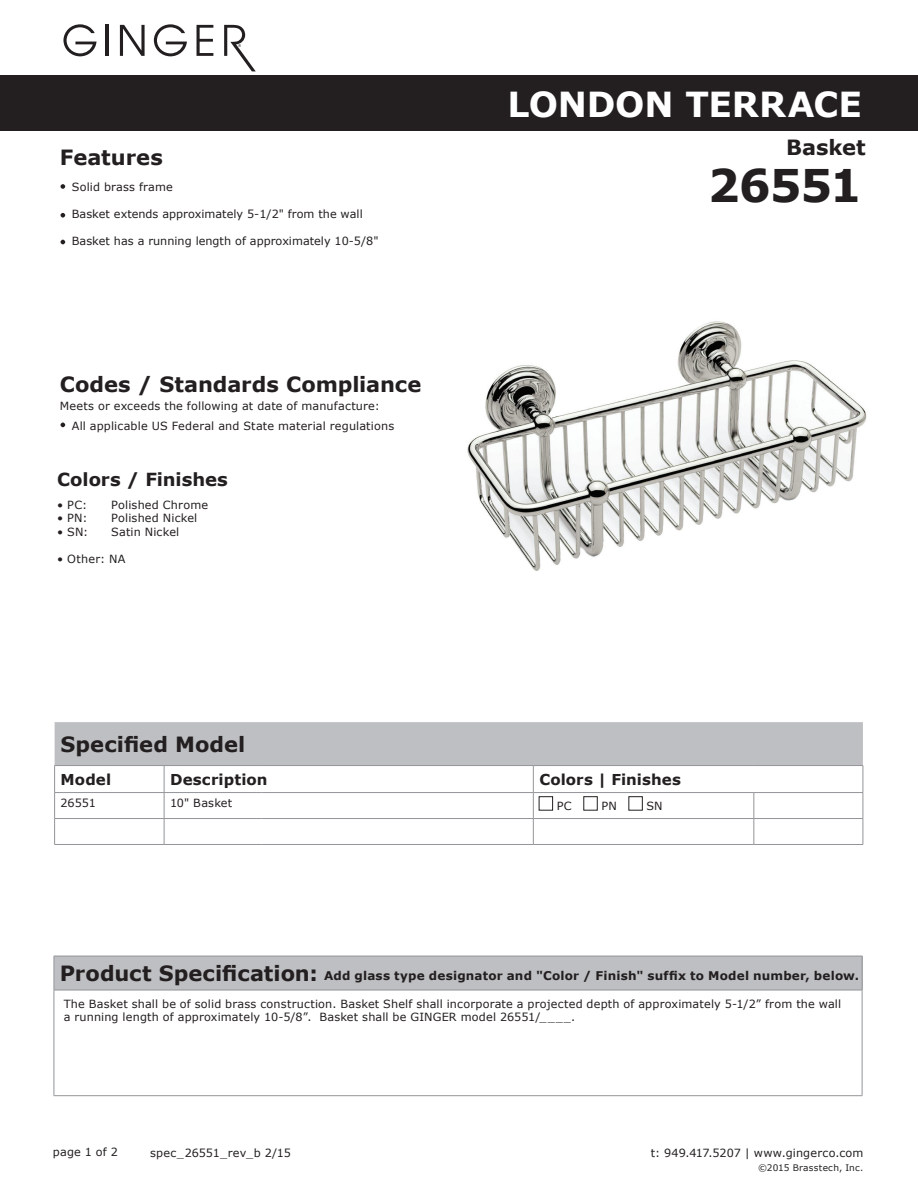
<style>
.page{position:relative;width:918px;height:1188px;background:#fff}
.page>*{position:absolute;margin:0;border:0;box-sizing:border-box;transform-origin:0 0}
.t1{font:700 45px "Verdana";letter-spacing:-.025em;color:#231f20}
.t2{font:700 34.5px "Verdana";letter-spacing:-.005em;color:#fff}
.t3{font:700 21px "Verdana";color:#231f20}
.t4{font:700 18px "Verdana";letter-spacing:-.005em;color:#231f20}
.t5{font:700 15px "Verdana";letter-spacing:.005em;color:#231f20}
.t6{font:700 12px "Verdana";letter-spacing:.015em;color:#231f20}
.t7{font:11.25px/13.5px "Verdana";letter-spacing:.01em;color:#231f20}
.t8{font:9px "Verdana";letter-spacing:.025em;color:#231f20}
</style>
<div class="page">
<div style="left:0;top:75px;width:918px;height:56px;background:#231f20"></div>
<hr style="left:54px;top:844px;width:110px;height:1px;background:#939598">
<hr style="left:164px;top:844px;width:97px;height:1px;background:#939598">
<hr style="left:261px;top:844px;width:272px;height:1px;background:#939598">
<hr style="left:533px;top:844px;width:221px;height:1px;background:#939598">
<hr style="left:754px;top:844px;width:109px;height:1px;background:#939598">
<svg style="left:54px;top:722px;width:810px;height:122px"></svg>
<div style="left:54px;top:956px;width:808px;height:34px;background:#bebfc2"></div>
<hr style="left:54px;top:956px;width:808px;height:1px;background:#939598">
<hr style="left:54px;top:956px;width:1px;height:34px;background:#939598">
<hr style="left:862px;top:956px;width:1px;height:34px;background:#939598">
<hr style="left:54px;top:990px;width:808px;height:1px;background:#939598">
<hr style="left:54px;top:990px;width:1px;height:106px;background:#939598">
<hr style="left:862px;top:990px;width:1px;height:106px;background:#939598">
<hr style="left:54px;top:1095px;width:808px;height:1px;background:#939598">
<svg style="left:61px;top:423px;width:4px;height:4px"></svg>
<svg style="left:61px;top:184px;width:4px;height:5px"></svg>
<svg style="left:61px;top:213px;width:4px;height:5px"></svg>
<svg style="left:61px;top:240px;width:4px;height:4px"></svg>
<svg style="left:63px;top:24px;width:193px;height:48px"></svg>
<div style="left:536px;top:796px;width:192px;height:20px;background:#fff"></div>
<div style="left:539px;top:796px;width:14px;height:14px;border:1px solid #231f20"></div>
<div style="left:629px;top:796px;width:14px;height:14px;border:1px solid #231f20"></div>
<img style="left:467px;top:321px;width:400px;height:250px">
<h3 class="t3" style="left:60px;top:144px;width:105px">Features</h3>
<p class="t7" style="left:72px;top:180px;width:102px">Solid brass frame</p>
<p class="t7" style="left:72px;top:207px;width:292px">Basket extends approximately 5-1/2" from the wall</p>
<p class="t7" style="left:72px;top:234px;width:308px">Basket has a running length of approximately 10-5/8"</p>
<h3 class="t3" style="left:60px;top:371px;width:363px">Codes / Standards Compliance</h3>
<p class="t7" style="left:72px;top:395px;width:324px;line-height:21px;text-indent:-12px">Meets or exceeds the following at date of manufacture:<br>All applicable US Federal and State material regulations</p>
<h3 class="t4" style="left:57px;top:468px;width:172px">Colors / Finishes</h3>
<p class="t7" style="left:57px;top:498px;width:31px">• PC:</p>
<p class="t7" style="left:111px;top:498px;width:98px">Polished Chrome</p>
<p class="t7" style="left:57px;top:511px;width:32px">• PN:</p>
<p class="t7" style="left:111px;top:511px;width:88px">Polished Nickel</p>
<p class="t7" style="left:57px;top:525px;width:33px">• SN:</p>
<p class="t7" style="left:111px;top:525px;width:70px">Satin Nickel</p>
<p class="t7" style="left:57px;top:552px;width:70px">• Other: NA</p>
<p class="t7" style="left:72px;top:558px;width:31px">ORB:</p>
<h2 class="t2" style="left:507px;top:83px;width:356px">LONDON TERRACE</h2>
<h3 class="t3" style="left:786px;top:134px;width:81px">Basket</h3>
<h1 class="t1" style="left:708px;top:157px;width:155px">26551</h1>
<h3 class="t3" style="left:61px;top:731px;width:186px">Specified Model</h3>
<h3 class="t5" style="left:61px;top:770px;width:52px">Model</h3>
<h3 class="t5" style="left:170px;top:770px;width:99px">Description</h3>
<h3 class="t5" style="left:539px;top:770px;width:143px">Colors | Finishes</h3>
<p class="t7" style="left:61px;top:796px;width:37px">26551</p>
<p class="t7" style="left:170px;top:796px;width:64px">10" Basket</p>
<p class="t7" style="left:557px;top:801px;width:26px">ORB</p>
<p class="t7" style="left:611px;top:801px;width:16px">PC</p>
<p class="t7" style="left:655px;top:801px;width:17px">PN</p>
<p class="t7" style="left:557px;top:799px;width:16px">PC</p>
<p class="t7" style="left:601px;top:799px;width:17px">PN</p>
<p class="t7" style="left:646px;top:799px;width:18px">SN</p>
<h3 class="t3" style="left:60px;top:960px;width:259px">Product Specification:</h3>
<p class="t7" style="left:60px;top:993px;width:783px">The Basket shall be of solid brass construction. Basket Shelf shall incorporate a projected depth of approximately 5-1/2" from the wall a running length of approximately 10-5/8". Basket shall be motiv Model 26551/____ .</p>
<p class="t6" style="left:324px;top:968px;width:536px">Add glass type designator and "Color / Finish" suffix to Model number, below.</p>
<p class="t7" style="left:64px;top:996px;width:779px">The Basket shall be of solid brass construction. Basket Shelf shall incorporate a projected depth of approximately 5-1/2” from the wall a running length of approximately 10-5/8”. Basket shall be GINGER model 26551/____.</p>
<p class="t7" style="left:53px;top:1144px;width:67px">page 1 of 2</p>
<p class="t7" style="left:150px;top:1145px;width:142px">spec_26551_rev_b 2/15</p>
<p class="t7" style="left:651px;top:1145px;width:214px">t: 949.417.5207 | www.gingerco.com</p>
<p class="t8" style="left:758px;top:1162px;width:107px">©2015 Brasstech, Inc.</p>
</div>
